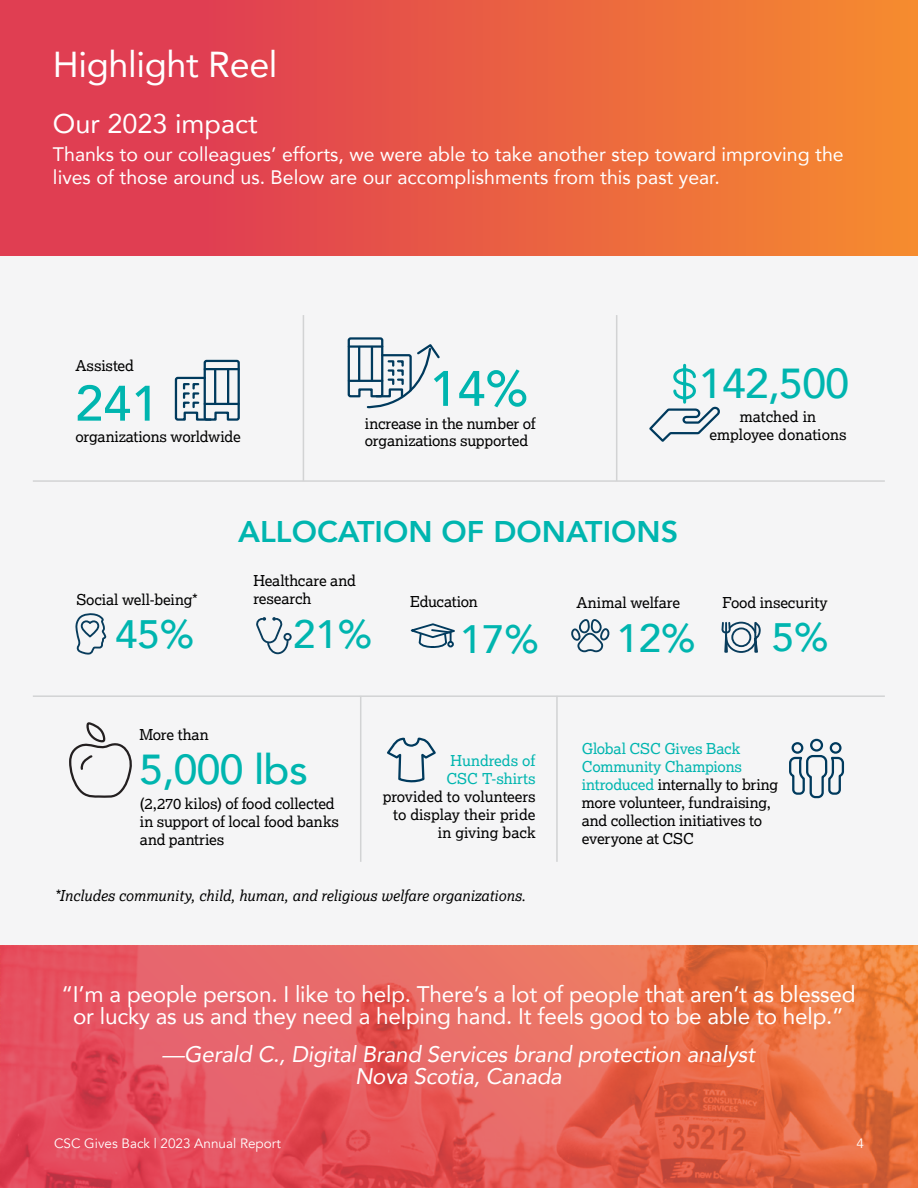
<style>
.page{position:relative;width:918px;height:1188px;background:#fff}
.page>*{position:absolute;margin:0;border:0;box-sizing:border-box;transform-origin:0 0}
.t1{font:500 49.35px "Avenir";color:#00b5af}
.t2{font:500 41.85px "Avenir";letter-spacing:-.015em;color:#00b5af}
.t3{font:500 39.6px "Avenir";color:#00b5af}
.t4{font:36px "Avenir";letter-spacing:-.01em;color:#fff}
.t5{font:800 29.85px "Avenir";color:#00b5af}
.t6{font:27px "Avenir";color:#fff}
.t7{font:22.5px/22.5px "Avenir";letter-spacing:-.01em;color:#fff;text-align:center}
.t8{font:italic 22.5px/22.5px "Avenir";letter-spacing:-.01em;color:#fff;text-align:center}
.t9{font:19.5px/22.5px "Avenir";color:#fff}
.t10{font:15px/17.9px "Lexia";letter-spacing:-.01em;color:#000}
.t11{font:italic 15px "Lexia";color:#000}
.t12{font:15px/17.9px "Lexia";color:#00b5af}
.t13{font:13.5px "Avenir";color:#fff}
.s1{color:#00b5af}
</style>
<div class="page">
<svg style="left:0;top:945px;width:918px;height:243px;background:#e56156"></svg>
<div style="left:0;top:255px;width:918px;height:690px;background:#f5f5f6"></div>
<hr style="left:33px;top:480px;width:852px;height:2px;background:#d2d3d4">
<hr style="left:616px;top:315px;width:1px;height:166px;background:#d2d3d4">
<hr style="left:303px;top:315px;width:1px;height:166px;background:#d2d3d4">
<svg style="left:174px;top:359px;width:66px;height:62px"></svg>
<hr style="left:227px;top:370px;width:2px;height:33px;background:#003a5d">
<hr style="left:214px;top:370px;width:2px;height:33px;background:#003a5d">
<hr style="left:683px;top:365px;width:3px;height:37px;background:#00b5af">
<svg style="left:649px;top:367px;width:71px;height:75px"></svg>
<svg style="left:387px;top:737px;width:49px;height:46px"></svg>
<svg style="left:69px;top:722px;width:63px;height:76px"></svg>
<div style="left:792px;top:742px;width:11px;height:12px;border:2px solid #003a5d;border-radius:50%"></div>
<div style="left:810px;top:739px;width:13px;height:13px;border:2px solid #003a5d;border-radius:50%"></div>
<div style="left:830px;top:742px;width:12px;height:12px;border:2px solid #003a5d;border-radius:50%"></div>
<svg style="left:789px;top:755px;width:56px;height:44px"></svg>
<svg style="left:347px;top:337px;width:93px;height:72px"></svg>
<hr style="left:33px;top:695px;width:852px;height:2px;background:#d2d3d4">
<hr style="left:556px;top:696px;width:2px;height:166px;background:#d2d3d4">
<hr style="left:360px;top:696px;width:1px;height:166px;background:#d2d3d4">
<svg style="left:75px;top:613px;width:32px;height:42px"></svg>
<svg style="left:256px;top:617px;width:33px;height:38px"></svg>
<div style="left:284px;top:633px;width:8px;height:8px;border:2px solid #083c5c;border-radius:50%"></div>
<svg style="left:571px;top:619px;width:39px;height:34px"></svg>
<svg style="left:410px;top:623px;width:45px;height:25px"></svg>
<div style="left:447px;top:641px;width:7px;height:6px;border:2px solid #003a5d;border-radius:2px"></div>
<svg style="left:721px;top:621px;width:40px;height:32px"></svg>
<div style="left:0;top:0;width:918px;height:255px;background:linear-gradient(to right,#dc3058,#f58830)"></div>
<h3 class="t4" style="left:53px;top:36px;width:226px">Highlight Reel</h3>
<h3 class="t6" style="left:53px;top:102px;width:206px">Our 2023 impact</h3>
<h3 class="t9" style="left:53px;top:143px;width:792px">Thanks to our colleagues’ efforts, we were able to take another step toward improving the lives of those around us. Below are our accomplishments from this past year.</h3>
<p class="t10" style="left:75px;top:357px;width:60px">Assisted</p>
<h1 class="t1" style="left:75px;top:361px;width:85px">241</h1>
<p class="t10" style="left:75px;top:427px;width:167px">organizations worldwide</p>
<h1 class="t1" style="left:430px;top:346px;width:100px">14%</h1>
<p class="t10" style="left:365px;top:414px;width:172px">increase in the number of organizations supported</p>
<h2 class="t2" style="left:699px;top:348px;width:152px">142,500</h2>
<p class="t10" style="left:709px;top:408px;width:139px;text-align:center">matched in employee donations</p>
<p class="t10" style="left:76px;top:590px;width:123px">Social well-being*</p>
<h3 class="t3" style="left:115px;top:600px;width:81px">45%</h3>
<h3 class="t5" style="left:238px;top:508px;width:442px">ALLOCATION OF DONATIONS</h3>
<p class="t10" style="left:253px;top:572px;width:104px">Healthcare and research</p>
<p class="t10" style="left:410px;top:592px;width:69px">Education</p>
<p class="t10" style="left:577px;top:593px;width:105px">Animal welfare</p>
<p class="t10" style="left:723px;top:593px;width:107px">Food insecurity</p>
<h3 class="t3" style="left:293px;top:600px;width:81px">21%</h3>
<h3 class="t3" style="left:460px;top:605px;width:81px">17%</h3>
<h3 class="t3" style="left:616px;top:604px;width:81px">12%</h3>
<h3 class="t3" style="left:772px;top:603px;width:58px">5%</h3>
<p class="t10" style="left:139px;top:726px;width:71px">More than</p>
<h2 class="t2" style="left:139px;top:733px;width:170px">5,000 lbs</h2>
<p class="t10" style="left:140px;top:795px;width:201px">(2,270 kilos) of food collected in support of local food banks and pantries</p>
<p class="t12" style="left:446px;top:751px;width:91px">Hundreds of<br>CSC T-shirts</p>
<p class="t10" style="left:383px;top:787px;width:154px;text-align:right">provided to volunteers to display their pride in giving back</p>
<p class="t11" style="left:54px;top:886px;width:473px">*Includes community, child, human, and religious welfare organizations.</p>
<p class="t10" style="left:582px;top:739px;width:198px"><span class="s1">Global CSC Gives Back<br>Community Champions introduced</span> internally to bring more volunteer, fundraising, and collection initiatives to everyone at CSC</p>
<h3 class="t7" style="left:62px;top:982px;width:795px">“I’m a people person. I like to help. There’s a lot of people that aren’t as blessed or lucky as us and they need a helping hand. It feels good to be able to help.”</h3>
<h3 class="t8" style="left:162px;top:1042px;width:595px">—Gerald C., Digital Brand Services brand protection analyst<br>Nova Scotia, Canada</h3>
<p class="t13" style="left:54px;top:1135px;width:228px">CSC Gives Back | 2023 Annual Report</p>
<p class="t13" style="left:856px;top:1135px;width:9px">4</p>
</div>
